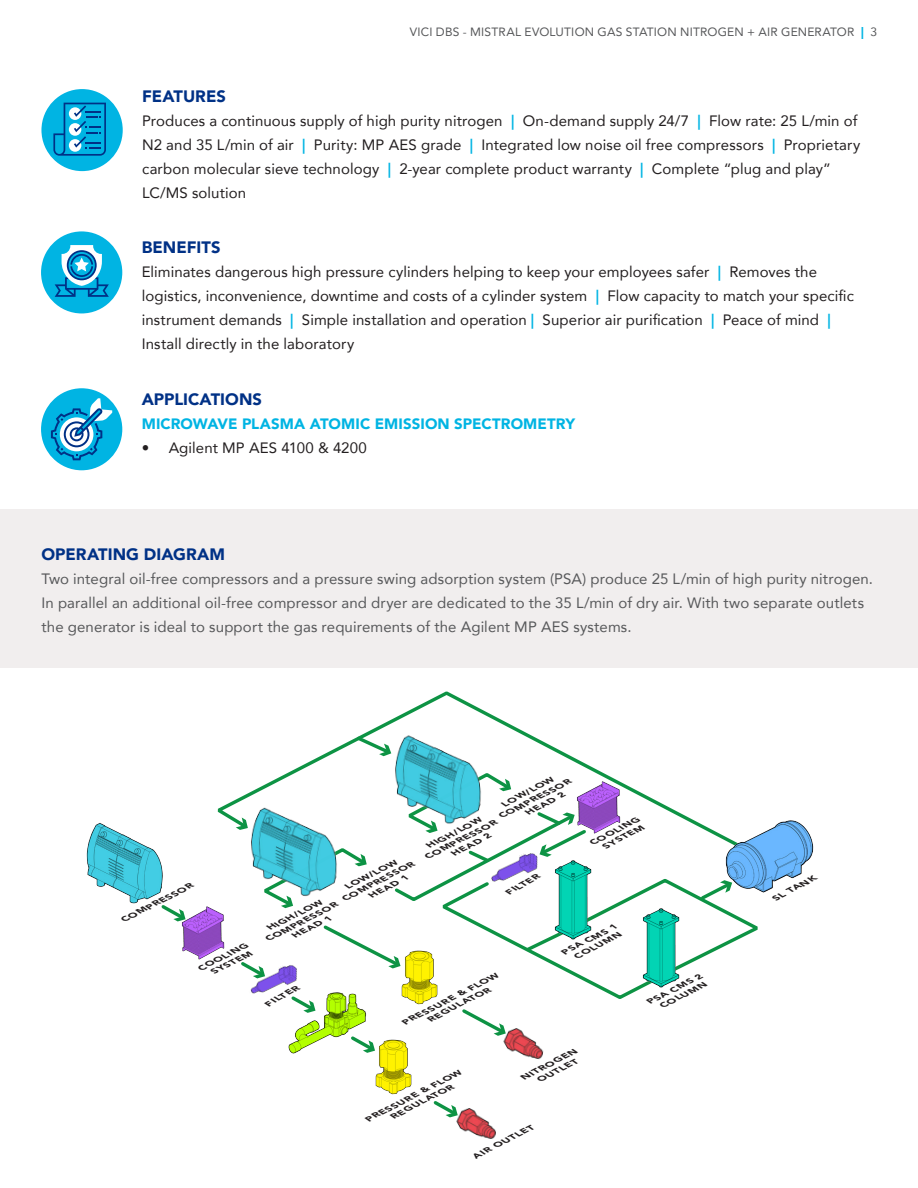
<style>
.page{position:relative;width:918px;height:1188px;background:#fff}
.page>*{position:absolute;margin:0;border:0;box-sizing:border-box;transform-origin:0 0}
.t1{font:900 16.5px "Avenir";color:#003186}
.t2{font:15px/24px "Avenir";letter-spacing:.005em;color:#231f20}
.t3{font:15px/24px "Avenir";letter-spacing:.005em;color:#57585a}
.t4{font:900 15px "Avenir";letter-spacing:.005em;color:#00b4e3}
.t5{font:12px "Avenir";letter-spacing:.015em;color:#57585a}
.t6{font:italic 900 7.95px/9.1px "Avenir";color:#231f20;text-align:right;scale:1.33 1}
.s1{font-weight:900;color:#00b4e3}
.s2{font-weight:800;color:#00b4e3}
</style>
<div class="page">
<div style="left:41px;top:231px;width:81px;height:82px;background:#00b4e3;border-radius:50%"></div>
<svg style="left:55px;top:245px;width:54px;height:52px"></svg>
<div style="left:41px;top:388px;width:81px;height:82px;background:#00b4e3;border-radius:50%"></div>
<svg style="left:51px;top:398px;width:61px;height:62px"></svg>
<div style="left:41px;top:89px;width:82px;height:82px;background:#00b4e3;border-radius:50%"></div>
<svg style="left:53px;top:103px;width:53px;height:53px"></svg>
<div style="left:0;top:509px;width:918px;height:159px;background:#f1eeee"></div>
<img style="left:520px;top:1053px;width:23px;height:7px">
<img style="left:456px;top:1108px;width:40px;height:31px">
<svg style="left:217px;top:691px;width:383px;height:132px"></svg>
<img style="left:764px;top:820px;width:50px;height:73px">
<svg style="left:161px;top:905px;width:18px;height:17px"></svg>
<img style="left:86px;top:823px;width:77px;height:81px">
<img style="left:179px;top:906px;width:46px;height:54px">
<svg style="left:433px;top:1101px;width:26px;height:17px"></svg>
<img style="left:375px;top:1053px;width:37px;height:41px">
<svg style="left:236px;top:771px;width:528px;height:282px"></svg>
<img style="left:391px;top:731px;width:94px;height:97px">
<svg style="left:354px;top:734px;width:38px;height:22px"></svg>
<p class="t5" style="left:410px;top:22px;width:469px">VICI DBS - MISTRAL EVOLUTION GAS STATION NITROGEN + AIR GENERATOR <span class="s1">|</span> 3</p>
<p class="t1" style="left:142px;top:82px;width:85px">FEATURES</p>
<p class="t2" style="left:142px;top:109px;width:720px">Produces a continuous supply of high purity nitrogen <span class="s2">|</span> On-demand supply 24/7 <span class="s2">|</span> Flow rate: 25 L/min of<br>N2 and 35 L/min of air <span class="s2">|</span> Purity: MP AES grade <span class="s2">|</span> Integrated low noise oil free compressors <span class="s2">|</span> Proprietary carbon molecular sieve technology <span class="s2">|</span> 2-year complete product warranty <span class="s2">|</span> Complete “plug and play”</p>
<p class="t2" style="left:142px;top:181px;width:106px">LC/MS solution</p>
<p class="t1" style="left:142px;top:233px;width:80px">BENEFITS</p>
<p class="t2" style="left:142px;top:259px;width:714px">Eliminates dangerous high pressure cylinders helping to keep your employees safer <span class="s2">|</span> Removes the logistics, inconvenience, downtime and costs of a cylinder system <span class="s2">|</span> Flow capacity to match your specific instrument demands <span class="s2">|</span> Simple installation and operation <span class="s2">|</span> Superior air purification <span class="s2">|</span> Peace of mind <span class="s2">| </span>Install directly in the laboratory</p>
<p class="t1" style="left:142px;top:385px;width:122px">APPLICATIONS</p>
<p class="t4" style="left:142px;top:411px;width:435px">MICROWAVE PLASMA ATOMIC EMISSION SPECTROMETRY</p>
<p class="t2" style="left:142px;top:435px;width:227px">• Agilent MP AES 4100 &amp; 4200</p>
<p class="t1" style="left:41px;top:541px;width:185px">OPERATING DIAGRAM</p>
<p class="t3" style="left:41px;top:567px;width:833px">Two integral oil-free compressors and a pressure swing adsorption system (PSA) produce 25 L/min of high purity nitrogen.<br>In parallel an additional oil-free compressor and dryer are dedicated to the 35 L/min of dry air. With two separate outlets the generator is ideal to support the gas requirements of the Agilent MP AES systems.</p>
<p class="t6" style="left:121px;top:915px;width:61px;rotate:-27deg">COMPRESSOR</p>
<p class="t6" style="left:198px;top:964px;width:42px;rotate:-27deg">COOLING<br>SYSTEM</p>
<p class="t6" style="left:502px;top:800px;width:44px;rotate:-27deg">LOW/LOW</p>
<p class="t6" style="left:499px;top:811px;width:61px;rotate:-27deg">COMPRESSOR</p>
<p class="t6" style="left:525px;top:808px;width:34px;rotate:-27deg">HEAD 2</p>
<p class="t6" style="left:426px;top:841px;width:47px;rotate:-27deg">HIGH/LOW</p>
<p class="t6" style="left:590px;top:838px;width:42px;rotate:-27deg">COOLING<br>SYSTEM</p>
<p class="t6" style="left:425px;top:852px;width:61px;rotate:-27deg">COMPRESSOR</p>
<p class="t6" style="left:451px;top:849px;width:34px;rotate:-27deg">HEAD 2</p>
<p class="t6" style="left:345px;top:882px;width:44px;rotate:-27deg">LOW/LOW</p>
<p class="t6" style="left:342px;top:894px;width:61px;rotate:-27deg">COMPRESSOR</p>
<p class="t6" style="left:506px;top:888px;width:29px;rotate:-29deg">FILTER</p>
<p class="t6" style="left:369px;top:891px;width:34px;rotate:-27deg">HEAD 1</p>
<p class="t6" style="left:267px;top:924px;width:47px;rotate:-27deg">HIGH/LOW</p>
<p class="t6" style="left:266px;top:935px;width:61px;rotate:-27deg">COMPRESSOR</p>
<p class="t6" style="left:292px;top:931px;width:34px;rotate:-27deg">HEAD 1</p>
<p class="t6" style="left:562px;top:948px;width:47px;rotate:-27deg">PSA CMS 1<br>COLUMN</p>
<p class="t6" style="left:265px;top:1000px;width:29px;rotate:-29deg">FILTER</p>
<p class="t6" style="left:423px;top:1007px;width:64px;text-align:left;text-indent:-24px;rotate:-27deg">PRESSURE &amp; FLOW<br>REGULATOR</p>
<p class="t6" style="left:387px;top:1104px;width:64px;text-align:left;text-indent:-24px;rotate:-27deg">PRESSURE &amp; FLOW<br>REGULATOR</p>
<p class="t6" style="left:533px;top:1067px;width:37px;text-align:left;text-indent:-14px;rotate:-27deg">NITROGEN<br>OUTLET</p>
<p class="t6" style="left:473px;top:1152px;width:52px;rotate:-27deg">AIR OUTLET</p>
<p class="t6" style="left:647px;top:998px;width:47px;rotate:-27deg">PSA CMS 2<br>COLUMN</p>
<p class="t6" style="left:773px;top:894px;width:37px;rotate:-27deg">SL TANK</p>
</div>
